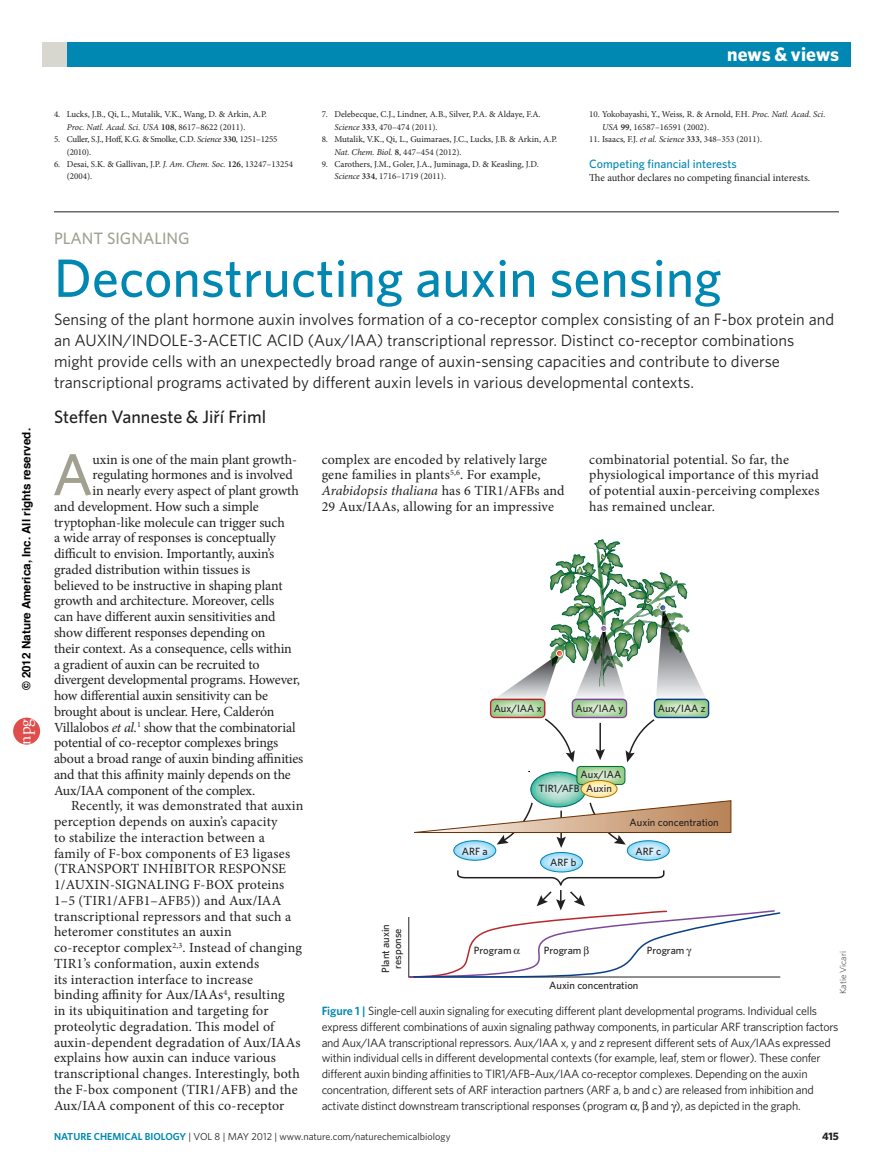
<style>
.page{position:relative;width:893px;height:1174px;background:#fff}
.page>*{position:absolute;margin:0;border:0;box-sizing:border-box;transform-origin:0 0}
.Body_first_w_drop_c{font:500 59.1px "Whitney";color:#a2a191}
.Title{font:500 54px "Whitney";color:#0087b2}
.t1{font:700 19.5px "Whitney";color:#fff}
.Author{font:500 18px "Whitney";color:#231f20}
.t2{font:17.55px "Adobe Garamond Pro";color:#fff}
.Standfirst{font:16.5px/21px "Whitney";color:#231f20}
.Subject{font:500 16.5px "Whitney";color:#a2a191}
.Body_text{font:13.95px/15.8px "Minion Pro";letter-spacing:.015em;color:#231f20}
.Body_first_w_drop_c-2{font:13.95px "Minion Pro";letter-spacing:-.01em;color:#231f20}
.Figure_caption{font:12px/15.8px "Whitney";letter-spacing:-.02em;color:#231f20}
.Ref_head{font:500 12px "Whitney";color:#0087b2}
.t3{font:700 11.7px "Helvetica";color:#000}
.t4{font:700 10.8px "Whitney";color:#231f20}
.t5{font:500 10.5px/12px "Whitney";color:#231f20;text-align:center}
.Acknowledgements{font:10.5px "Minion Pro";letter-spacing:-.005em;color:#231f20}
.t6{font:10.2px "Whitney";color:#231f20}
.References{font:9px/12.3px "Minion Pro";color:#231f20}
.References-2{font:9px/12.3px "Minion Pro";letter-spacing:-.02em;color:#231f20}
.t7{font:300 9px "Whitney";color:#231f20}
.s1{font-style:italic}
.s2{font-weight:600}
.s3{font-weight:600;color:#0087b2}
</style>
<div class="page">
<div style="left:43px;top:43px;width:807px;height:24px;background:#0087b2"></div>
<div style="left:43px;top:43px;width:24px;height:24px;background:#d7d7cf"></div>
<hr style="left:54px;top:212px;width:785px;height:1px;background:#231f20">
<div style="left:13px;top:717px;width:27px;height:27px;background:#df4e4a;border-radius:50%"></div>
<svg style="left:408px;top:539px;width:372px;height:439px"></svg>
<h3 class="t1" style="left:727px;top:41px;width:114px">news &amp; views</h3>
<p class="References" style="left:67px;top:108px;width:202px;text-indent:-13px">4. Lucks, J.B., Qi, L., Mutalik, V.K., Wang, D. &amp; Arkin, A.P.<br><span class="s1">Proc. Natl. Acad. Sci. USA</span> <span class="s2">108</span>, 8617–8622 (2011).</p>
<p class="References-2" style="left:67px;top:133px;width:212px;text-indent:-13px">5. Culler, S.J., Hoff, K.G. &amp; Smolke, C.D. <span class="s1">Science</span> <span class="s2">330</span>, 1251–1255 (2010).</p>
<p class="References" style="left:67px;top:158px;width:228px;text-indent:-13px">6. Desai, S.K. &amp; Gallivan, J.P. <span class="s1">J. Am. Chem. Soc.</span> <span class="s2">126</span>, 13247–13254 (2004).</p>
<p class="References" style="left:334px;top:108px;width:208px;text-indent:-13px">7. Delebecque, C.J., Lindner, A.B., Silver, P.A. &amp; Aldaye, F.A.<br><span class="s1">Science</span> <span class="s2">333</span>, 470–474 (2011).</p>
<p class="References" style="left:334px;top:133px;width:224px;text-indent:-13px">8. Mutalik, V.K., Qi, L., Guimaraes, J.C., Lucks, J.B. &amp; Arkin, A.P.<br><span class="s1">Nat. Chem. Biol.</span> <span class="s2">8</span>, 447–454 (2012).</p>
<p class="References" style="left:334px;top:158px;width:206px;text-indent:-13px">9. Carothers, J.M., Goler, J.A., Juminaga, D. &amp; Keasling, J.D.<br><span class="s1">Science</span> <span class="s2">334</span>, 1716–1719 (2011).</p>
<p class="References" style="left:602px;top:108px;width:225px;text-indent:-13px">10. Yokobayashi, Y., Weiss, R. &amp; Arnold, F.H. <span class="s1">Proc. Natl. Acad. Sci.<br>USA</span> <span class="s2">99</span>, 16587–16591 (2002).</p>
<p class="References" style="left:589px;top:133px;width:174px">11. Isaacs, F.J. <span class="s1">et al. Science</span> <span class="s2">333</span>, 348–353 (2011).</p>
<p class="Ref_head" style="left:589px;top:155px;width:149px">Competing financial interests</p>
<p class="Acknowledgements" style="left:589px;top:170px;width:222px">The author declares no competing financial interests.</p>
<p class="t3" style="left:22px;top:690px;width:264px;rotate:-90deg">© 2012 Nature America, Inc. All rights reserved.</p>
<p class="t2" style="left:14px;top:744px;width:28px;rotate:-90deg">npg</p>
<p class="Subject" style="left:54px;top:228px;width:110px">PLANT SIGNALING</p>
<p class="Title" style="left:54px;top:242px;width:669px">Deconstructing auxin sensing</p>
<p class="Standfirst" style="left:54px;top:309px;width:782px">Sensing of the plant hormone auxin involves formation of a co-receptor complex consisting of an F-box protein and an AUXIN/INDOLE-3-ACETIC ACID (Aux/IAA) transcriptional repressor. Distinct co-receptor combinations might provide cells with an unexpectedly broad range of auxin-sensing capacities and contribute to diverse transcriptional programs activated by different auxin levels in various developmental contexts.</p>
<p class="Author" style="left:54px;top:404px;width:214px">Steffen Vanneste &amp; Jiří Friml</p>
<p class="Body_first_w_drop_c" style="left:52px;top:435px;width:42px">A</p>
<p class="Body_first_w_drop_c-2" style="left:93px;top:450px;width:206px">uxin is one of the main plant growth-</p>
<p class="Body_first_w_drop_c-2" style="left:93px;top:465px;width:202px">regulating hormones and is involved</p>
<p class="Body_first_w_drop_c-2" style="left:93px;top:481px;width:208px">in nearly every aspect of plant growth</p>
<p class="Body_first_w_drop_c-2" style="left:54px;top:497px;width:206px">and development. How such a simple</p>
<p class="Body_first_w_drop_c-2" style="left:54px;top:513px;width:232px">tryptophan-like molecule can trigger such</p>
<p class="Body_first_w_drop_c-2" style="left:54px;top:528px;width:223px">a wide array of responses is conceptually</p>
<p class="Body_first_w_drop_c-2" style="left:54px;top:544px;width:222px">difficult to envision. Importantly, auxin’s</p>
<p class="Body_first_w_drop_c-2" style="left:54px;top:560px;width:198px">graded distribution within tissues is</p>
<p class="Body_first_w_drop_c-2" style="left:54px;top:576px;width:230px">believed to be instructive in shaping plant</p>
<p class="Body_first_w_drop_c-2" style="left:54px;top:591px;width:222px">growth and architecture. Moreover, cells</p>
<p class="Body_first_w_drop_c-2" style="left:54px;top:607px;width:223px">can have different auxin sensitivities and</p>
<p class="Body_first_w_drop_c-2" style="left:54px;top:623px;width:213px">show different responses depending on</p>
<p class="Body_first_w_drop_c-2" style="left:54px;top:639px;width:239px">their context. As a consequence, cells within</p>
<p class="Body_first_w_drop_c-2" style="left:54px;top:654px;width:207px">a gradient of auxin can be recruited to</p>
<p class="Body_first_w_drop_c-2" style="left:54px;top:670px;width:248px">divergent developmental programs. However,</p>
<p class="Body_first_w_drop_c-2" style="left:54px;top:686px;width:216px">how differential auxin sensitivity can be</p>
<p class="Body_first_w_drop_c-2" style="left:54px;top:702px;width:222px">brought about is unclear. Here, Calderόn</p>
<p class="Body_first_w_drop_c-2" style="left:54px;top:717px;width:243px">Villalobos <span class="s1">et al.</span><sup>1</sup> show that the combinatorial</p>
<p class="Body_first_w_drop_c-2" style="left:54px;top:733px;width:226px">potential of co-receptor complexes brings</p>
<p class="Body_first_w_drop_c-2" style="left:54px;top:749px;width:251px">about a broad range of auxin binding affinities</p>
<p class="Body_first_w_drop_c-2" style="left:54px;top:765px;width:238px">and that this affinity mainly depends on the</p>
<p class="Body_first_w_drop_c-2" style="left:54px;top:780px;width:203px">Aux/IAA component of the complex.</p>
<p class="Body_text" style="left:54px;top:798px;width:251px;text-indent:17px">Recently, it was demonstrated that auxin perception depends on auxin’s capacity<br>to stabilize the interaction between a family of F-box components of E3 ligases (TRANSPORT INHIBITOR RESPONSE 1/AUXIN-SIGNALING F-BOX proteins 1–5 (TIR1/AFB1–AFB5)) and Aux/IAA transcriptional repressors and that such a heteromer constitutes an auxin<br>co-receptor complex<sup>2,3</sup>. Instead of changing TIR1’s conformation, auxin extends<br>its interaction interface to increase<br>binding affinity for Aux/IAAs<sup>4</sup>, resulting<br>in its ubiquitination and targeting for proteolytic degradation. This model of auxin-dependent degradation of Aux/IAAs explains how auxin can induce various transcriptional changes. Interestingly, both the F-box component (TIR1/AFB) and the Aux/IAA component of this co-receptor</p>
<p class="Body_text" style="left:322px;top:451px;width:244px">complex are encoded by relatively large gene families in plants<sup>5,6</sup>. For example, <span class="s1">Arabidopsis thaliana</span> has 6 TIR1/AFBs and 29 Aux/IAAs, allowing for an impressive</p>
<p class="Body_text" style="left:589px;top:451px;width:232px">combinatorial potential. So far, the physiological importance of this myriad of potential auxin-perceiving complexes has remained unclear.</p>
<p class="t5" style="left:494px;top:702px;width:49px">Aux/IAA x</p>
<p class="t5" style="left:575px;top:702px;width:49px">Aux/IAA y</p>
<p class="t5" style="left:581px;top:768px;width:42px">Aux/IAA</p>
<p class="t5" style="left:586px;top:782px;width:27px">Auxin</p>
<p class="t5" style="left:538px;top:782px;width:43px">TIR1/AFB</p>
<p class="t5" style="left:658px;top:702px;width:49px">Aux/IAA z</p>
<p class="t5" style="left:630px;top:816px;width:91px">Auxin concentration</p>
<p class="t5" style="left:379px;top:972px;width:50px;rotate:-90deg">Plant auxin response</p>
<p class="t5" style="left:462px;top:844px;width:27px">ARF a</p>
<p class="t5" style="left:635px;top:844px;width:27px">ARF c</p>
<p class="t5" style="left:550px;top:856px;width:28px">ARF b</p>
<p class="t5" style="left:474px;top:944px;width:39px">Program</p>
<p class="t5" style="left:544px;top:944px;width:39px">Program</p>
<p class="t5" style="left:647px;top:944px;width:39px">Program</p>
<p class="t5" style="left:549px;top:979px;width:91px">Auxin concentration</p>
<p class="t7" style="left:837px;top:994px;width:44px;rotate:-90deg">Katie Vicari</p>
<p class="Figure_caption" style="left:322px;top:1002px;width:518px"><span class="s3">FIGURE 1 |</span> Single-cell auxin signaling for executing different plant developmental programs. Individual cells express different combinations of auxin signaling pathway components, in particular ARF transcription factors and Aux/IAA transcriptional repressors. Aux/IAA x, y and z represent different sets of Aux/IAAs expressed within individual cells in different developmental contexts (for example, leaf, stem or flower). These confer different auxin binding affinities to TIR1/AFB–Aux/IAA co-receptor complexes. Depending on the auxin concentration, different sets of ARF interaction partners (ARF a, b and c) are released from inhibition and activate distinct downstream transcriptional responses (program , and ), as depicted in the graph.</p>
<p class="t6" style="left:54px;top:1129px;width:398px"><span class="s3">NATURE CHEMICAL BIOLOGY</span> | VOL 8 | MAY 2012 | www.nature.com/naturechemicalbiology</p>
<p class="t4" style="left:822px;top:1129px;width:18px">415</p>
</div>
